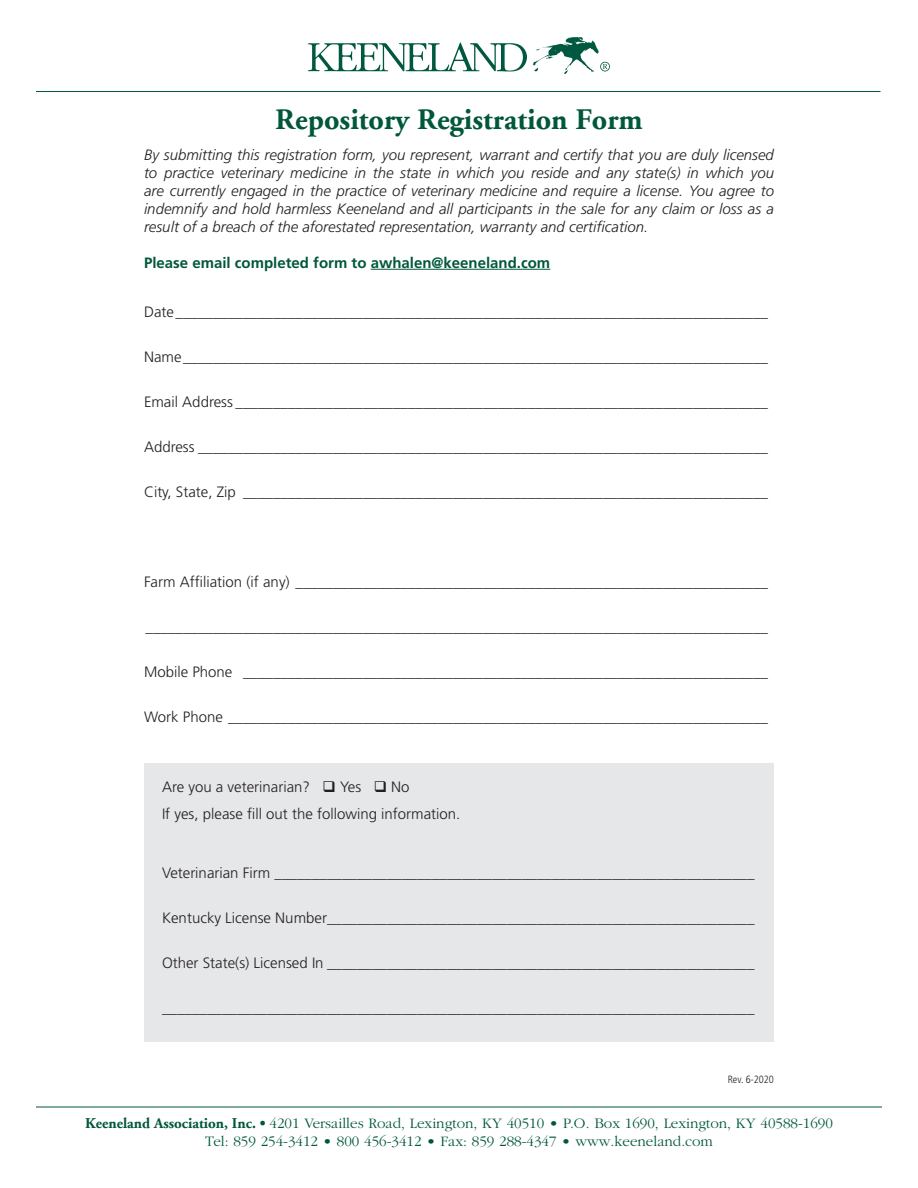
<style>
.page{position:relative;width:918px;height:1188px;background:#fff}
.page>*{position:absolute;margin:0;border:0;box-sizing:border-box;transform-origin:0 0}
.t1{font:700 30px "Adobe Garamond";color:#00573c}
.t2{font:300 15px/27px "Frutiger";color:#231f20}
.t3{font:italic 300 15px/18px "Frutiger";color:#231f20;text-align:justify}
.t4{font:300 15px/18px "Garamond";color:#00573c;text-align:center}
.t5{font:700 15px "Frutiger";color:#00573c}
.t6{font:300 condensed 10.5px "Frutiger";color:#231f20}
.s1{font-family:"Adobe Garamond";font-weight:700}
</style>
<div class="page">
<div style="left:144px;top:763px;width:630px;height:279px;background:#e6e7e9"></div>
<hr style="left:36px;top:1107px;width:846px;height:1px;background:#00573c">
<hr style="left:371px;top:269px;width:179px;height:1px;background:#00573c">
<hr style="left:36px;top:91px;width:844px;height:1px;background:#00573c">
<svg style="left:308px;top:42px;width:219px;height:29px"></svg>
<svg style="left:533px;top:37px;width:77px;height:37px"></svg>
<h1 class="t1" style="left:275px;top:103px;width:369px">Repository Registration Form</h1>
<p class="t3" style="left:144px;top:146px;width:632px">By submitting this registration form, you represent, warrant and certify that you are duly licensed to practice veterinary medicine in the state in which you reside and any state(s) in which you are currently engaged in the practice of veterinary medicine and require a license. You agree to indemnify and hold harmless Keeneland and all participants in the sale for any claim or loss as a result of a breach of the aforestated representation, warranty and certification.</p>
<p class="t5" style="left:144px;top:254px;width:408px">Please email completed form to awhalen@keeneland.com</p>
<p class="t2" style="left:144px;top:299px;width:625px">Date_______________________________________________________________________________</p>
<p class="t2" style="left:144px;top:344px;width:625px">Name______________________________________________________________________________</p>
<p class="t2" style="left:144px;top:389px;width:625px">Email Address _______________________________________________________________________</p>
<p class="t2" style="left:144px;top:434px;width:625px">Address ____________________________________________________________________________</p>
<p class="t2" style="left:144px;top:479px;width:625px">City, State, Zip ______________________________________________________________________</p>
<p class="t2" style="left:144px;top:569px;width:625px">Farm Affiliation (if any) _______________________________________________________________</p>
<p class="t2" style="left:146px;top:614px;width:624px">___________________________________________________________________________________</p>
<p class="t2" style="left:144px;top:659px;width:625px">Mobile Phone ______________________________________________________________________</p>
<p class="t2" style="left:144px;top:704px;width:625px">Work Phone ________________________________________________________________________</p>
<p class="t2" style="left:162px;top:774px;width:300px">Are you a veterinarian? ❑ Yes ❑ No<br>If yes, please fill out the following information.</p>
<p class="t2" style="left:162px;top:859px;width:594px">Veterinarian Firm ________________________________________________________________</p>
<p class="t2" style="left:162px;top:904px;width:594px">Kentucky License Number_________________________________________________________</p>
<p class="t2" style="left:162px;top:949px;width:594px">Other State(s) Licensed In _________________________________________________________</p>
<p class="t2" style="left:162px;top:994px;width:594px">_______________________________________________________________________________</p>
<p class="t6" style="left:728px;top:1074px;width:48px">Rev. 6-2020</p>
<p class="t4" style="left:85px;top:1115px;width:749px"><span class="s1">Keeneland Association, Inc. •</span> 4201 Versailles Road, Lexington, KY 40510 • P.O. Box 1690, Lexington, KY 40588-1690<br>Tel: 859 254-3412 • 800 456-3412 • Fax: 859 288-4347 • www.keeneland.com</p>
</div>
